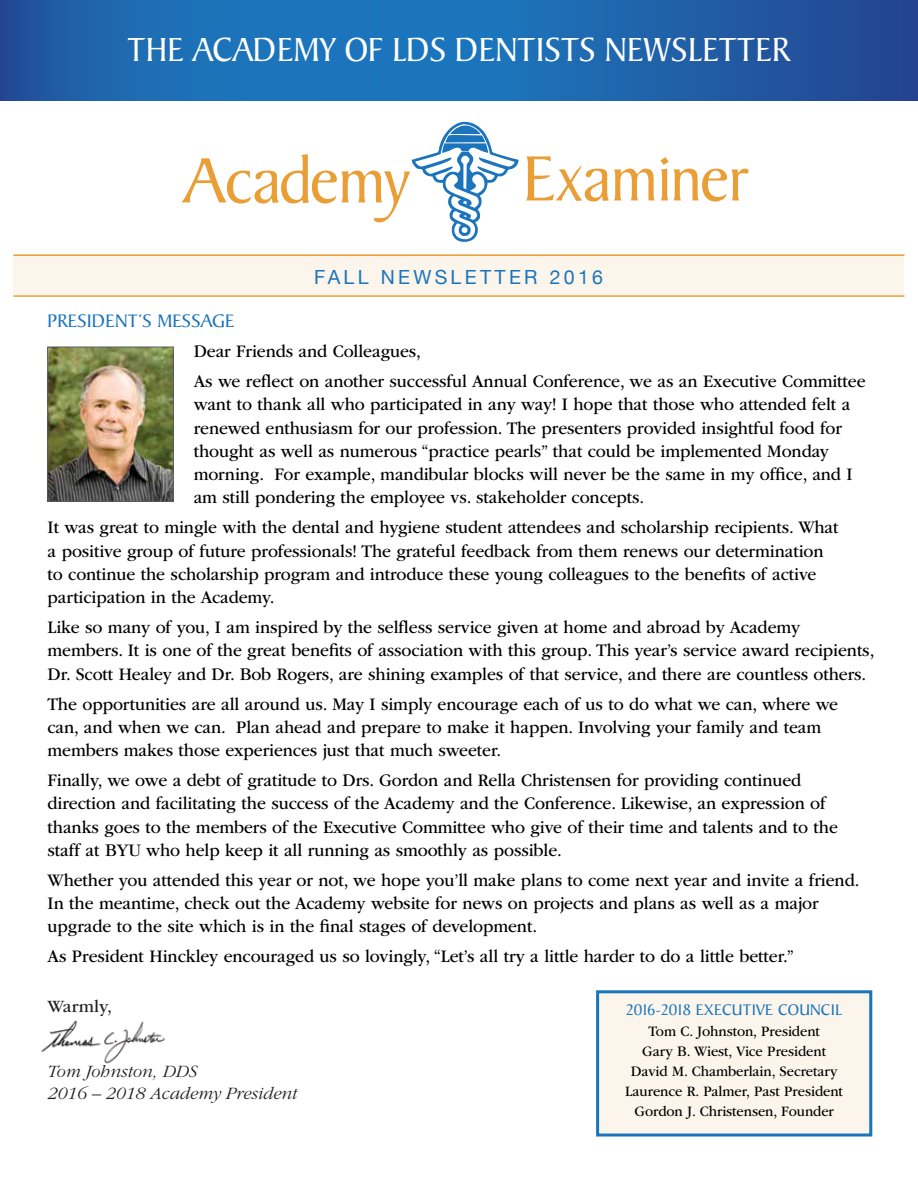
<style>
.page{position:relative;width:918px;height:1188px;background:#fff}
.page>*{position:absolute;margin:0;border:0;box-sizing:border-box;transform-origin:0 0}
.t1{font:69px "Baker Signet Std";letter-spacing:-.015em;color:#e99e36}
.t2{font:36px "Baker Signet Std";color:#fff;scale:.95 1}
.t3{font:19.5px "Helvetica Neue";letter-spacing:.17em;color:#1b75bc}
.t4{font:19.5px "Baker Signet Std";letter-spacing:.005em;color:#1b75bc}
.t5{font:18.3px/23.2px "ITC Garamond Std";letter-spacing:-.005em;color:#000;scale:.95 1}
.t6{font:italic 300 18px/21.6px "ITC Garamond Std";color:#222}
.t7{font:18px "ITC Garamond Std";color:#222}
.t8{font:16.5px "Baker Signet Std";letter-spacing:.005em;color:#1b75bc}
.t9{font:15px/20.1px "ITC Garamond Std";letter-spacing:-.005em;color:#000;text-align:center;scale:.95 1}
</style>
<div class="page">
<svg style="left:0;top:0;width:918px;height:100px;background:#1e65ac"></svg>
<div style="left:598px;top:991px;width:275px;height:145px;background:#fcf5eb"></div>
<div style="left:14px;top:254px;width:890px;height:41px;background:#fcf5eb"></div>
<svg style="left:412px;top:121px;width:107px;height:121px"></svg>
<hr style="left:14px;top:254px;width:890px;height:2px;background:#e99e36">
<hr style="left:14px;top:295px;width:890px;height:2px;background:#e99e36">
<img style="left:50px;top:349px;width:121px;height:151px">
<div style="left:48px;top:347px;width:125px;height:155px;border:1px solid #58595b"></div>
<div style="left:596px;top:990px;width:276px;height:147px;border:3px solid #1b75bc"></div>
<img style="left:41px;top:1020px;width:125px;height:44px">
<h2 class="t2" style="left:128px;top:30px;width:699px">THE ACADEMY OF LDS DENTISTS NEWSLETTER</h2>
<h1 class="t1" style="left:184px;top:143px;width:228px">Academy</h1>
<h1 class="t1" style="left:523px;top:141px;width:228px">Examiner</h1>
<p class="t3" style="left:314px;top:263px;width:290px">FALL NEWSLETTER 2016</p>
<p class="t4" style="left:48px;top:310px;width:189px">PRESIDENT’S MESSAGE</p>
<p class="t5" style="left:194px;top:337px;width:709px;line-height:30px">Dear Friends and Colleagues,<br>As we reflect on another successful Annual Conference, we as an Executive Committee</p>
<p class="t5" style="left:194px;top:393px;width:695px">want to thank all who participated in any way! I hope that those who attended felt a renewed enthusiasm for our profession. The presenters provided insightful food for thought as well as numerous “practice pearls” that could be implemented Monday morning. For example, mandibular blocks will never be the same in my office, and I am still pondering the employee vs. stakeholder concepts.</p>
<p class="t5" style="left:48px;top:516px;width:834px">It was great to mingle with the dental and hygiene student attendees and scholarship recipients. What a positive group of future professionals! The grateful feedback from them renews our determination to continue the scholarship program and introduce these young colleagues to the benefits of active participation in the Academy.</p>
<p class="t5" style="left:48px;top:616px;width:872px">Like so many of you, I am inspired by the selfless service given at home and abroad by Academy members. It is one of the great benefits of association with this group. This year’s service award recipients,<br>Dr. Scott Healey and Dr. Bob Rogers, are shining examples of that service, and there are countless others.</p>
<p class="t5" style="left:48px;top:692px;width:834px">The opportunities are all around us. May I simply encourage each of us to do what we can, where we can, and when we can. Plan ahead and prepare to make it happen. Involving your family and team members makes those experiences just that much sweeter.</p>
<p class="t5" style="left:48px;top:769px;width:834px">Finally, we owe a debt of gratitude to Drs. Gordon and Rella Christensen for providing continued direction and facilitating the success of the Academy and the Conference. Likewise, an expression of thanks goes to the members of the Executive Committee who give of their time and talents and to the staff at BYU who help keep it all running as smoothly as possible.</p>
<p class="t5" style="left:48px;top:869px;width:856px">Whether you attended this year or not, we hope you’ll make plans to come next year and invite a friend.<br>In the meantime, check out the Academy website for news on projects and plans as well as a major upgrade to the site which is in the final stages of development.</p>
<p class="t5" style="left:48px;top:945px;width:787px">As President Hinckley encouraged us so lovingly, “Let’s all try a little harder to do a little better.”</p>
<p class="t7" style="left:48px;top:997px;width:66px">Warmly,</p>
<p class="t8" style="left:626px;top:1001px;width:217px">2016-2018 EXECUTIVE COUNCIL</p>
<p class="t9" style="left:625px;top:1021px;width:231px">Tom C. Johnston, President<br>Gary B. Wiest, Vice President<br>David M. Chamberlain, Secretary<br>Laurence R. Palmer, Past President<br>Gordon J. Christensen, Founder</p>
<p class="t6" style="left:48px;top:1061px;width:251px">Tom Johnston, DDS<br>2016 – 2018 Academy President</p>
</div>
